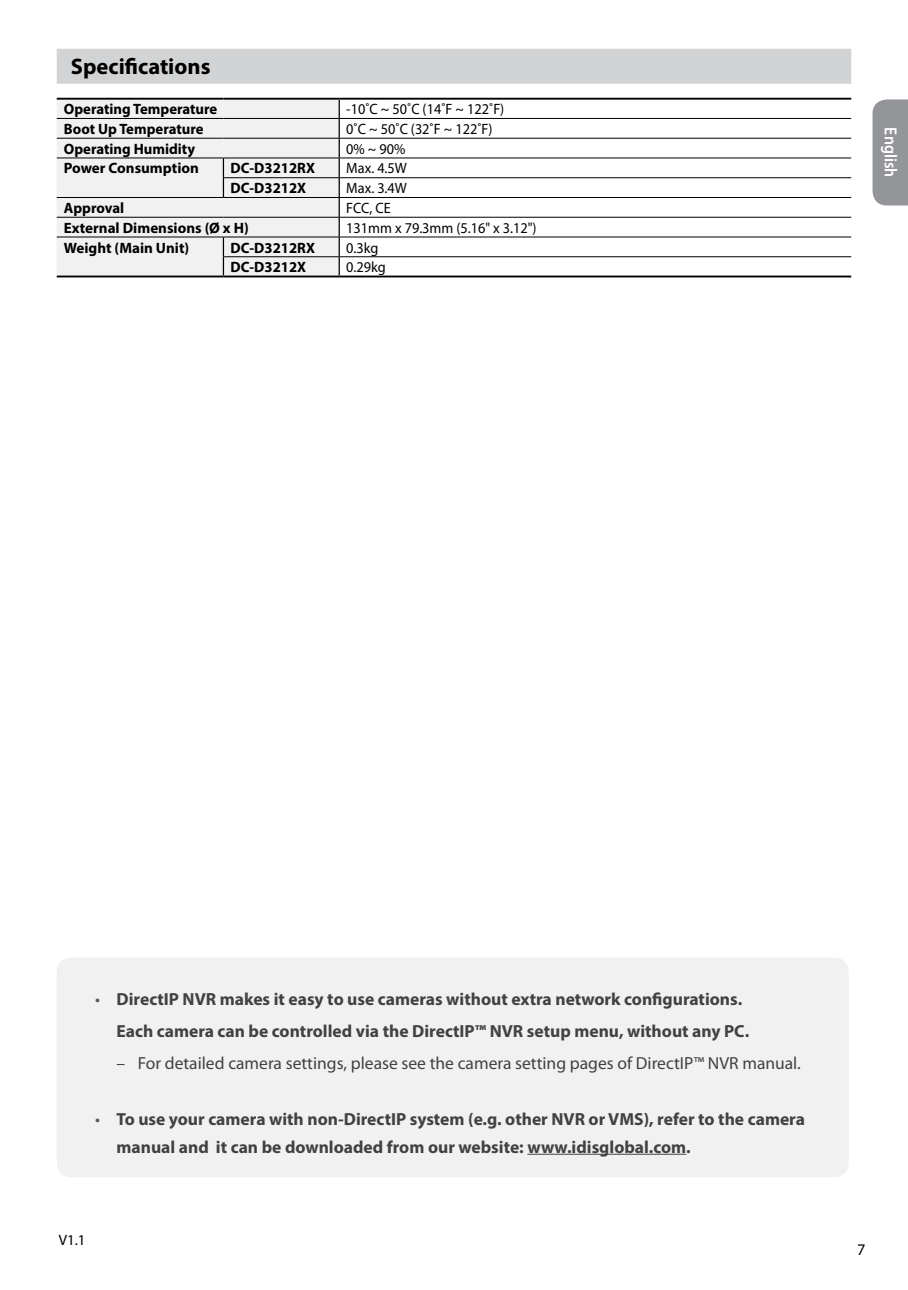
<style>
.page{position:relative;width:908px;height:1290px;background:#fff}
.page>*{position:absolute;margin:0;border:0;box-sizing:border-box;transform-origin:0 0}
.t1{font:700 22.5px "Myriad Pro";color:#000}
.t2{font:700 17.5px/32px "Myriad Pro";color:#414042}
.t3{font:17.5px "Myriad Pro";color:#414042}
.t4{font:600 17.5px "Myriad Pro";color:#fff;scale:.9 1}
.t5{font:16.25px "Myriad Pro";color:#000}
.t6{font:700 15px "Myriad Pro";color:#000}
.t7{font:15px "Myriad Pro";color:#000;scale:.95 1}
.t8{font:15px "Myriad Pro";color:#000}
.s1{font-weight:400;color:#565659}
</style>
<div class="page">
<div style="left:57px;top:49px;width:793px;height:35px;background:#d1d3d4"></div>
<div style="left:57px;top:100px;width:281px;height:176px;background:#f1f1f2"></div>
<hr style="left:57px;top:98px;width:166px;height:2px;background:#000">
<hr style="left:223px;top:98px;width:116px;height:2px;background:#000">
<hr style="left:339px;top:98px;width:511px;height:2px;background:#000">
<svg style="left:338px;top:100px;width:2px;height:38px"></svg>
<hr style="left:338px;top:138px;width:2px;height:20px;background:#000">
<svg style="left:223px;top:159px;width:1px;height:38px"></svg>
<hr style="left:57px;top:118px;width:166px;height:1px;background:#000">
<hr style="left:223px;top:118px;width:116px;height:1px;background:#000">
<hr style="left:339px;top:118px;width:511px;height:1px;background:#000">
<hr style="left:57px;top:138px;width:166px;height:1px;background:#000">
<hr style="left:223px;top:138px;width:116px;height:1px;background:#000">
<hr style="left:339px;top:138px;width:511px;height:1px;background:#000">
<hr style="left:57px;top:158px;width:166px;height:1px;background:#000">
<hr style="left:223px;top:158px;width:116px;height:1px;background:#000">
<hr style="left:339px;top:158px;width:511px;height:1px;background:#000">
<hr style="left:339px;top:177px;width:511px;height:1px;background:#000">
<hr style="left:339px;top:197px;width:511px;height:1px;background:#000">
<hr style="left:57px;top:217px;width:166px;height:1px;background:#000">
<hr style="left:223px;top:217px;width:116px;height:1px;background:#000">
<hr style="left:339px;top:217px;width:511px;height:1px;background:#000">
<hr style="left:224px;top:177px;width:115px;height:1px;background:#000">
<hr style="left:57px;top:197px;width:166px;height:1px;background:#000">
<hr style="left:57px;top:237px;width:166px;height:1px;background:#000">
<hr style="left:57px;top:276px;width:166px;height:1px;background:#000">
<hr style="left:223px;top:276px;width:116px;height:1px;background:#000">
<hr style="left:339px;top:276px;width:511px;height:1px;background:#000">
<hr style="left:223px;top:197px;width:116px;height:1px;background:#000">
<hr style="left:223px;top:237px;width:116px;height:1px;background:#000">
<hr style="left:339px;top:237px;width:511px;height:1px;background:#000">
<hr style="left:224px;top:256px;width:115px;height:1px;background:#000">
<hr style="left:339px;top:256px;width:511px;height:1px;background:#000">
<svg style="left:223px;top:237px;width:1px;height:39px"></svg>
<svg style="left:338px;top:158px;width:2px;height:118px"></svg>
<div style="left:57px;top:957px;width:791px;height:220px;background:#f1f1f2;border-radius:14px"></div>
<hr style="left:527px;top:1154px;width:159px;height:1px;background:#414042">
<div style="left:872px;top:99px;width:35px;height:106px;background:#939598"></div>
<p class="t1" style="left:71px;top:51px;width:141px">Specifications</p>
<p class="t6" style="left:64px;top:99px;width:155px">Operating Temperature</p>
<p class="t7" style="left:346px;top:100px;width:168px">-10˚C ~ 50˚C (14˚F ~ 122˚F)</p>
<p class="t6" style="left:64px;top:119px;width:141px">Boot Up Temperature</p>
<p class="t7" style="left:346px;top:120px;width:155px">0˚C ~ 50˚C (32˚F ~ 122˚F)</p>
<p class="t6" style="left:64px;top:139px;width:133px">Operating Humidity</p>
<p class="t7" style="left:346px;top:139px;width:64px">0% ~ 90%</p>
<p class="t6" style="left:64px;top:159px;width:136px">Power Consumption</p>
<p class="t6" style="left:230px;top:159px;width:86px">DC-D3212RX</p>
<p class="t7" style="left:346px;top:159px;width:65px">Max. 4.5W</p>
<p class="t6" style="left:230px;top:178px;width:77px">DC-D3212X</p>
<p class="t7" style="left:346px;top:179px;width:65px">Max. 3.4W</p>
<p class="t6" style="left:64px;top:198px;width:62px">Approval</p>
<p class="t7" style="left:346px;top:199px;width:48px">FCC, CE</p>
<p class="t6" style="left:64px;top:218px;width:186px">External Dimensions (Ø x H)</p>
<p class="t7" style="left:346px;top:218px;width:202px">131mm x 79.3mm (5.16" x 3.12")</p>
<p class="t6" style="left:64px;top:238px;width:127px">Weight (Main Unit)</p>
<p class="t6" style="left:230px;top:238px;width:86px">DC-D3212RX</p>
<p class="t7" style="left:346px;top:238px;width:35px">0.3kg</p>
<p class="t6" style="left:230px;top:257px;width:77px">DC-D3212X</p>
<p class="t7" style="left:346px;top:258px;width:43px">0.29kg</p>
<p class="t4" style="left:901px;top:127px;width:57px;rotate:90deg">English</p>
<p class="t2" style="left:116px;top:983px;width:634px;text-indent:-21px"><span class="s1">•</span> DirectIP NVR makes it easy to use cameras without extra network configurations.<br>Each camera can be controlled via the DirectIP™ NVR setup menu, without any PC.</p>
<p class="t3" style="left:116px;top:1053px;width:685px">– For detailed camera settings, please see the camera setting pages of DirectIP™ NVR manual.</p>
<p class="t2" style="left:116px;top:1105px;width:689px;line-height:27.5px;text-indent:-21px"><span class="s1">•</span> To use your camera with non-DirectIP system (e.g. other NVR or VMS), refer to the camera manual and it can be downloaded from our website: www.idisglobal.com.</p>
<p class="t8" style="left:59px;top:1230px;width:28px">V1.1</p>
<p class="t5" style="left:856px;top:1239px;width:10px">7</p>
</div>
